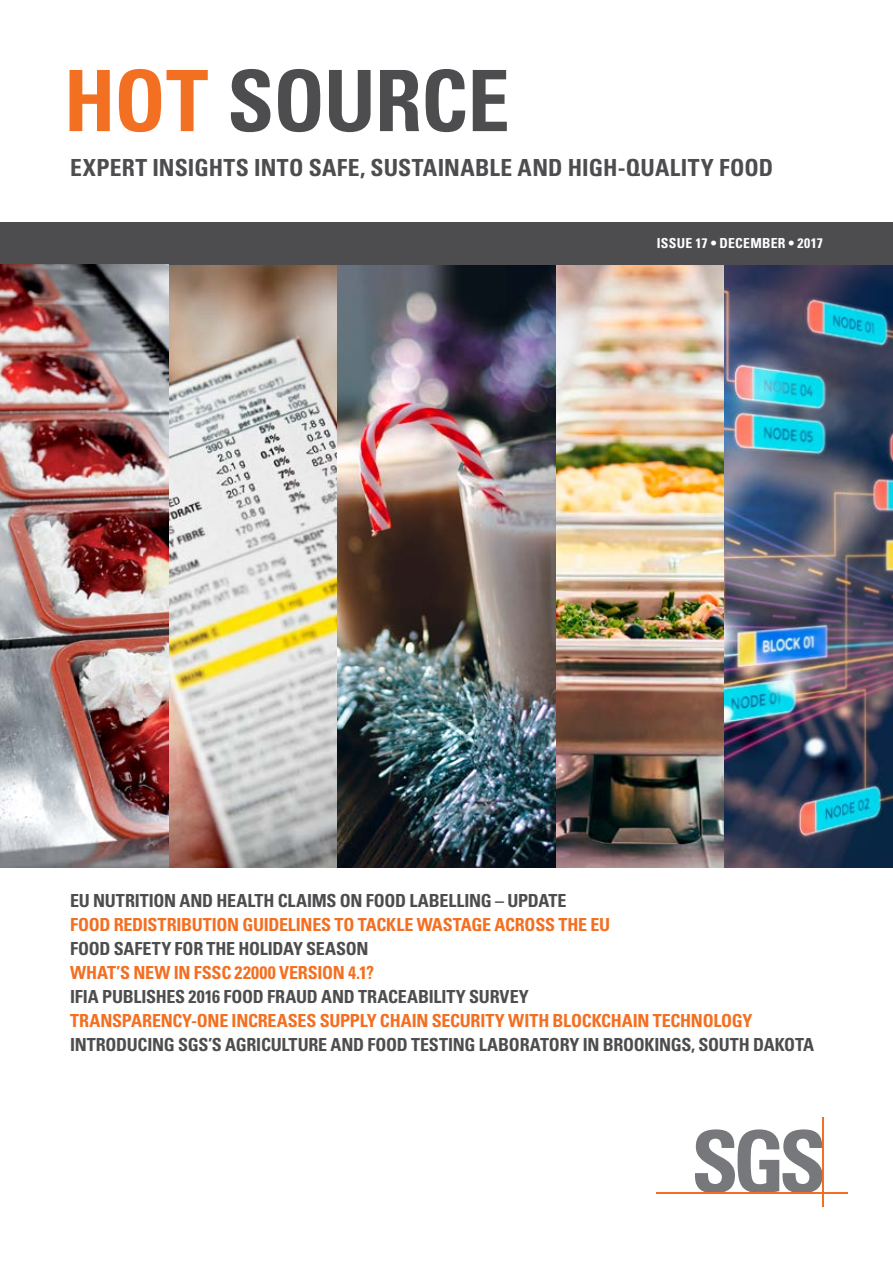
<style>
.page{position:relative;width:893px;height:1263px;background:#fff}
.page>*{position:absolute;margin:0;border:0;box-sizing:border-box;transform-origin:0 0}
.t1{font:700 condensed 84.75px "Univers LT";letter-spacing:-.01em;color:#4d4d4f}
.t2{font:700 condensed 23.55px "Univers LT";letter-spacing:.01em;color:#4d4d4f}
.t3{font:700 condensed 18px "Univers LT";letter-spacing:-.015em;color:#4d4d4f}
.t4{font:700 condensed 18px "Univers LT";letter-spacing:-.015em;color:#f36f21}
.t5{font:700 condensed 13.8px "Univers LT";letter-spacing:.02em;color:#fff}
.s1{color:#f36f21}
</style>
<div class="page">
<img style="left:337px;top:265px;width:219px;height:602px">
<img style="left:0;top:265px;width:337px;height:602px">
<img style="left:556px;top:265px;width:337px;height:602px">
<div style="left:0;top:222px;width:893px;height:43px;background:#4d4d4f"></div>
<svg style="left:695px;top:1129px;width:127px;height:63px"></svg>
<hr style="left:656px;top:1192px;width:192px;height:1px;background:#f36f21">
<hr style="left:822px;top:1117px;width:2px;height:89px;background:#f36f21">
<h1 class="t1" style="left:64px;top:49px;width:447px"><span class="s1">HOT</span> SOURCE</h1>
<h2 class="t2" style="left:70px;top:153px;width:704px">EXPERT INSIGHTS INTO SAFE, SUSTAINABLE AND HIGH-QUALITY FOOD</h2>
<p class="t5" style="left:657px;top:235px;width:167px">ISSUE 17 • DECEMBER • 2017</p>
<p class="t3" style="left:70px;top:890px;width:498px">EU NUTRITION AND HEALTH CLAIMS ON FOOD LABELLING – UPDATE</p>
<p class="t4" style="left:70px;top:914px;width:541px">FOOD REDISTRIBUTION GUIDELINES TO TACKLE WASTAGE ACROSS THE EU</p>
<p class="t3" style="left:70px;top:938px;width:300px">FOOD SAFETY FOR THE HOLIDAY SEASON</p>
<p class="t4" style="left:70px;top:962px;width:305px">WHAT’S NEW IN FSSC 22000 VERSION 4.1?</p>
<p class="t3" style="left:70px;top:986px;width:460px">IFIA PUBLISHES 2016 FOOD FRAUD AND TRACEABILITY SURVEY</p>
<p class="t4" style="left:70px;top:1010px;width:684px">TRANSPARENCY-ONE INCREASES SUPPLY CHAIN SECURITY WITH BLOCKCHAIN TECHNOLOGY</p>
<p class="t3" style="left:70px;top:1034px;width:746px">INTRODUCING SGS’S AGRICULTURE AND FOOD TESTING LABORATORY IN BROOKINGS, SOUTH DAKOTA</p>
</div>
